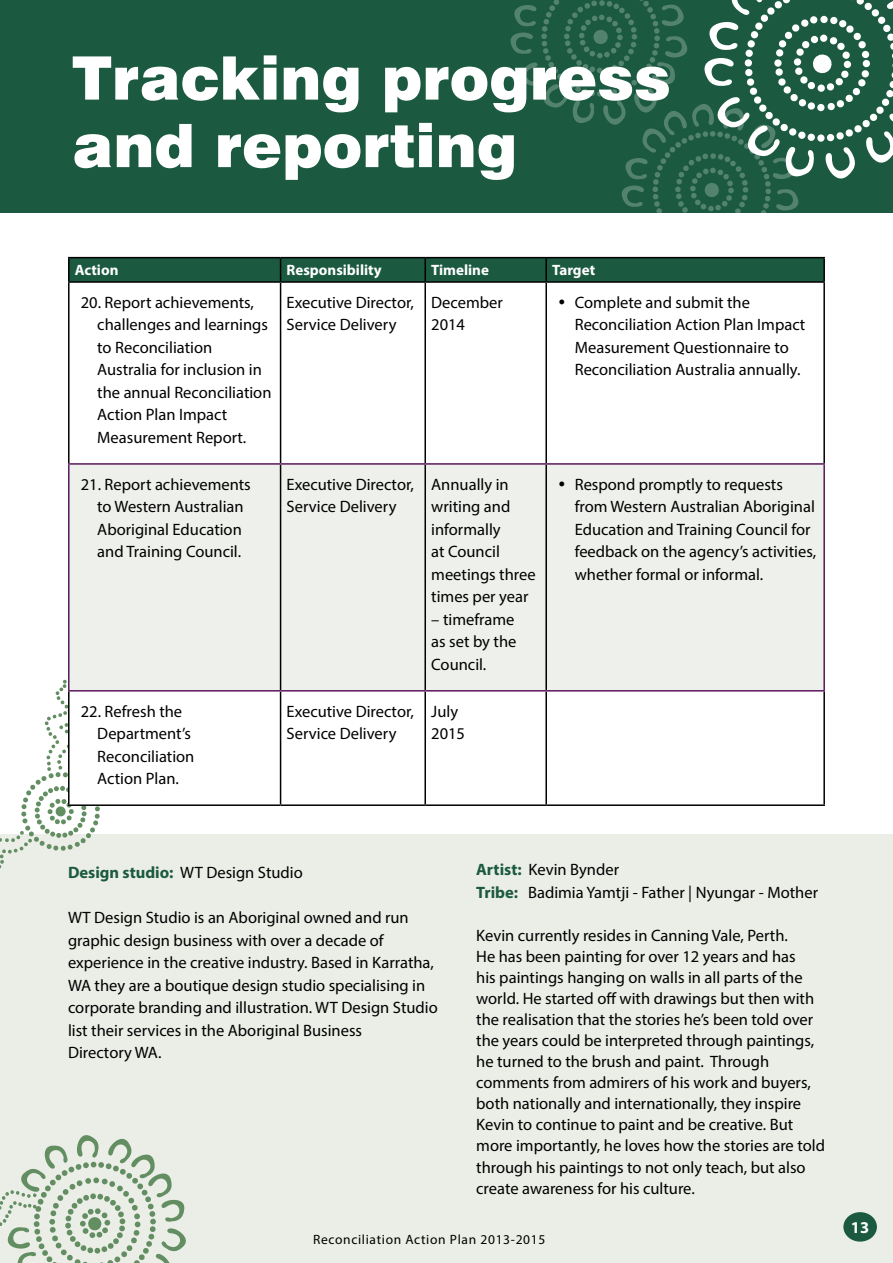
<style>
.page{position:relative;width:893px;height:1263px;background:#fff}
.page>*{position:absolute;margin:0;border:0;box-sizing:border-box;transform-origin:0 0}
.t1{font:900 60px/67.5px "Swiss 721 BT";color:#fff}
.t2{font:16.5px/22.5px "Myriad Pro";color:#000}
.t3{font:700 16.5px "Myriad Pro";color:#fff}
.t4{font:700 15px "Myriad Pro";color:#fff}
.t5{font:13.5px "Myriad Pro";letter-spacing:.05em;color:#000}
.s1{font-weight:700;color:#1b5a41}
</style>
<div class="page">
<div style="left:0;top:835px;width:893px;height:428px;background:#ebede7"></div>
<svg style="left:0;top:1135px;width:186px;height:128px"></svg>
<svg style="left:0;top:679px;width:100px;height:190px"></svg>
<div style="left:1px;top:0;width:892px;height:212px;background:#1b5a41"></div>
<svg style="left:510px;top:0;width:383px;height:213px"></svg>
<div style="left:843px;top:1212px;width:34px;height:29px;background:#1b5a41;border-radius:50%"></div>
<div style="left:546px;top:258px;width:278px;height:24px;background:#1b5a41"></div>
<div style="left:70px;top:465px;width:753px;height:225px;background:#eef0eb"></div>
<svg style="left:70px;top:691px;width:753px;height:113px"></svg>
<hr style="left:68px;top:257px;width:213px;height:1px;background:#000">
<hr style="left:68px;top:258px;width:2px;height:23px;background:#000">
<hr style="left:281px;top:257px;width:144px;height:1px;background:#000">
<div style="left:69px;top:258px;width:476px;height:23px;background:#1b5a41"></div>
<hr style="left:425px;top:257px;width:121px;height:1px;background:#000">
<hr style="left:424px;top:258px;width:2px;height:23px;background:#000">
<hr style="left:546px;top:257px;width:279px;height:1px;background:#000">
<hr style="left:545px;top:258px;width:2px;height:23px;background:#000">
<hr style="left:823px;top:258px;width:2px;height:23px;background:#000">
<hr style="left:68px;top:281px;width:213px;height:2px;background:#000">
<hr style="left:281px;top:281px;width:144px;height:2px;background:#000">
<hr style="left:280px;top:283px;width:1px;height:180px;background:#000">
<hr style="left:425px;top:281px;width:121px;height:2px;background:#000">
<hr style="left:424px;top:283px;width:2px;height:180px;background:#000">
<hr style="left:546px;top:281px;width:279px;height:2px;background:#000">
<hr style="left:545px;top:283px;width:2px;height:180px;background:#000">
<hr style="left:280px;top:465px;width:1px;height:225px;background:#000">
<hr style="left:424px;top:465px;width:2px;height:225px;background:#000">
<hr style="left:545px;top:465px;width:2px;height:225px;background:#000">
<hr style="left:280px;top:691px;width:1px;height:113px;background:#000">
<hr style="left:424px;top:691px;width:2px;height:113px;background:#000">
<hr style="left:545px;top:691px;width:2px;height:113px;background:#000">
<hr style="left:68px;top:804px;width:213px;height:2px;background:#000">
<hr style="left:281px;top:804px;width:144px;height:2px;background:#000">
<hr style="left:425px;top:804px;width:121px;height:2px;background:#000">
<hr style="left:546px;top:804px;width:279px;height:2px;background:#000">
<hr style="left:68px;top:283px;width:2px;height:180px;background:#000">
<hr style="left:823px;top:283px;width:2px;height:180px;background:#000">
<hr style="left:68px;top:691px;width:2px;height:113px;background:#000">
<hr style="left:823px;top:691px;width:2px;height:113px;background:#000">
<hr style="left:68px;top:463px;width:213px;height:2px;background:#5a165c">
<hr style="left:68px;top:465px;width:2px;height:225px;background:#5a165c">
<hr style="left:281px;top:463px;width:144px;height:2px;background:#5a165c">
<hr style="left:425px;top:463px;width:121px;height:2px;background:#5a165c">
<hr style="left:546px;top:463px;width:279px;height:2px;background:#5a165c">
<hr style="left:823px;top:465px;width:2px;height:225px;background:#5a165c">
<hr style="left:68px;top:690px;width:213px;height:1px;background:#5a165c">
<hr style="left:281px;top:690px;width:144px;height:1px;background:#5a165c">
<hr style="left:425px;top:690px;width:121px;height:1px;background:#5a165c">
<hr style="left:546px;top:690px;width:279px;height:1px;background:#5a165c">
<svg style="left:560px;top:481px;width:4px;height:5px"></svg>
<h1 class="t1" style="left:72px;top:44px;width:600px">Tracking progress and reporting</h1>
<p class="t4" style="left:75px;top:260px;width:45px">Action</p>
<p class="t4" style="left:287px;top:260px;width:97px">Responsibility</p>
<p class="t4" style="left:431px;top:260px;width:59px">Timeline</p>
<p class="t4" style="left:552px;top:260px;width:44px">Target</p>
<p class="t2" style="left:97px;top:291px;width:176px;text-indent:-16px">20. Report achievements, challenges and learnings to Reconciliation<br>Australia for inclusion in the annual Reconciliation<br>Action Plan Impact<br>Measurement Report.</p>
<p class="t2" style="left:287px;top:291px;width:129px">Executive Director,<br>Service Delivery</p>
<p class="t2" style="left:431px;top:291px;width:73px">December<br>2014</p>
<p class="t2" style="left:575px;top:291px;width:232px">Complete and submit the<br>Reconciliation Action Plan Impact<br>Measurement Questionnaire to<br>Reconciliation Australia annually.</p>
<p class="t2" style="left:81px;top:473px;width:172px;text-align:center">21. Report achievements to Western Australian<br>Aboriginal Education and Training Council.</p>
<p class="t2" style="left:287px;top:473px;width:129px">Executive Director,<br>Service Delivery</p>
<p class="t2" style="left:431px;top:473px;width:106px">Annually in writing and informally<br>at Council meetings three times per year</p>
<p class="t2" style="left:431px;top:608px;width:87px;text-align:justify">– timeframe as set by the Council.</p>
<p class="t2" style="left:575px;top:473px;width:243px">Respond promptly to requests from Western Australian Aboriginal Education and Training Council for feedback on the agency’s activities, whether formal or informal.</p>
<p class="t2" style="left:97px;top:700px;width:99px;text-indent:-16px">22. Refresh the<br>Department’s<br>Reconciliation<br>Action Plan.</p>
<p class="t2" style="left:287px;top:700px;width:129px">Executive Director,<br>Service Delivery</p>
<p class="t2" style="left:431px;top:700px;width:35px">July<br>2015</p>
<p class="t2" style="left:68px;top:861px;width:236px"><span class="s1">Design studio:</span> WT Design Studio</p>
<p class="t2" style="left:68px;top:906px;width:371px">WT Design Studio is an Aboriginal owned and run graphic design business with over a decade of experience in the creative industry. Based in Karratha, WA they are a boutique design studio specialising in corporate branding and illustration. WT Design Studio list their services in the Aboriginal Business<br>Directory WA.</p>
<p class="t2" style="left:476px;top:858px;width:343px"><span class="s1">Artist:</span> Kevin Bynder<br><span class="s1">Tribe:</span> Badimia Yamtji - Father | Nyungar - Mother</p>
<p class="t2" style="left:476px;top:925px;width:350px;line-height:21px">Kevin currently resides in Canning Vale, Perth.<br>He has been painting for over 12 years and has<br>his paintings hanging on walls in all parts of the world. He started off with drawings but then with the realisation that the stories he’s been told over the years could be interpreted through paintings, he turned to the brush and paint. Through comments from admirers of his work and buyers, both nationally and internationally, they inspire Kevin to continue to paint and be creative. But more importantly, he loves how the stories are told through his paintings to not only teach, but also create awareness for his culture.</p>
<p class="t5" style="left:313px;top:1231px;width:234px">Reconciliation Action Plan 2013-2015</p>
<p class="t3" style="left:851px;top:1216px;width:20px">13</p>
</div>
